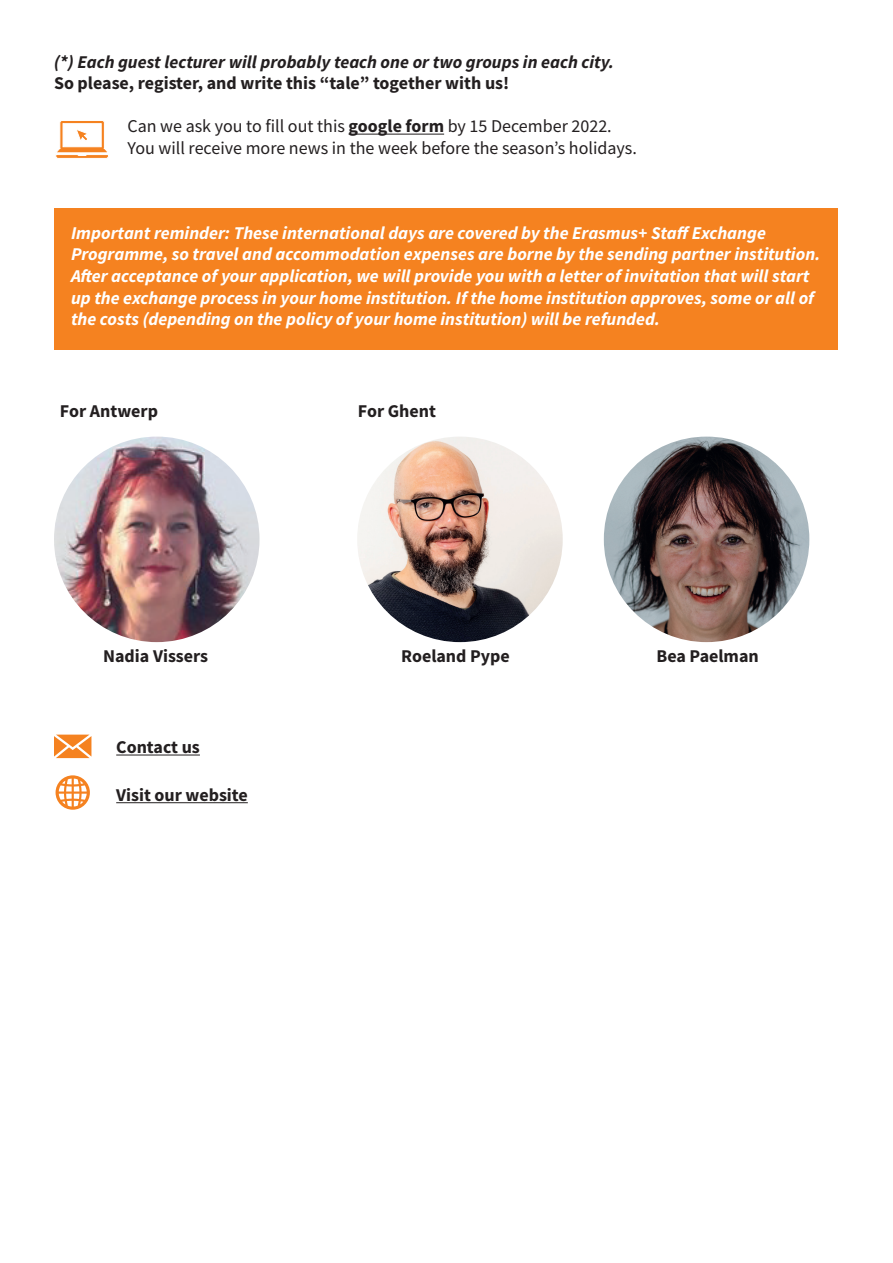
<style>
.page{position:relative;width:893px;height:1263px;background:#fff}
.page>*{position:absolute;margin:0;border:0;box-sizing:border-box;transform-origin:0 0}
.t1{font:italic 700 18px/21.6px "Source Sans Pro";color:#fff}
.t2{font:700 18px "Source Sans Pro";color:#231f20}
.t3{font:18px/21.6px "Source Sans Pro";color:#231f20}
.t4{font:italic 700 18px "Source Sans Pro";color:#231f20}
.s1{font-weight:700}
</style>
<div class="page">
<hr style="left:349px;top:134px;width:95px;height:1px;background:#231f20">
<svg style="left:55px;top:121px;width:53px;height:38px"></svg>
<div style="left:54px;top:208px;width:783px;height:142px;background:#f58220"></div>
<img style="left:357px;top:437px;width:206px;height:205px;border-radius:103px">
<img style="left:604px;top:437px;width:205px;height:205px;border-radius:103px">
<img style="left:54px;top:437px;width:206px;height:205px;border-radius:103px">
<svg style="left:54px;top:735px;width:37px;height:23px"></svg>
<svg style="left:56px;top:775px;width:34px;height:35px"></svg>
<hr style="left:116px;top:754px;width:84px;height:1px;background:#231f20">
<hr style="left:116px;top:802px;width:132px;height:1px;background:#231f20">
<p class="t4" style="left:54px;top:49px;width:562px">(*) Each guest lecturer will probably teach one or two groups in each city.</p>
<p class="t2" style="left:54px;top:71px;width:457px">So please, register, and write this “tale” together with us!</p>
<p class="t3" style="left:127px;top:115px;width:511px">Can we ask you to fill out this <span class="s1">google form</span> by 15 December 2022.<br>You will receive more news in the week before the season’s holidays.</p>
<p class="t1" style="left:71px;top:222px;width:751px">Important reminder: These international days are covered by the Erasmus+ Staff Exchange Programme, so travel and accommodation expenses are borne by the sending partner institution.<br>After acceptance of your application, we will provide you with a letter of invitation that will start up the exchange process in your home institution. If the home institution approves, some or all of the costs (depending on the policy of your home institution) will be refunded.</p>
<p class="t2" style="left:60px;top:399px;width:99px">For Antwerp</p>
<p class="t2" style="left:358px;top:399px;width:80px">For Ghent</p>
<p class="t2" style="left:103px;top:644px;width:107px">Nadia Vissers</p>
<p class="t2" style="left:401px;top:644px;width:110px">Roeland Pype</p>
<p class="t2" style="left:656px;top:644px;width:104px">Bea Paelman</p>
<p class="t2" style="left:116px;top:735px;width:85px">Contact us</p>
<p class="t2" style="left:116px;top:783px;width:133px">Visit our website</p>
</div>
